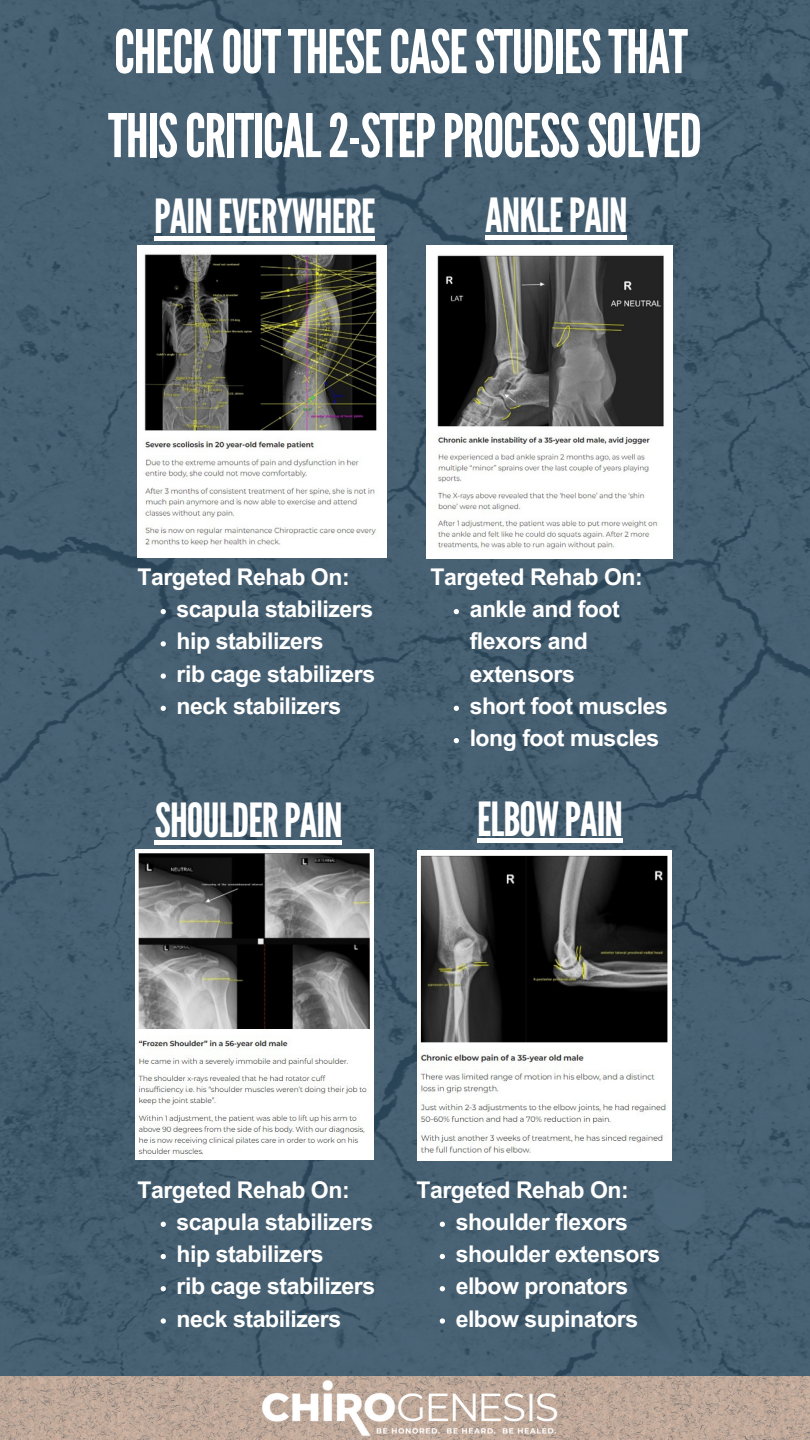
<style>
.page{position:relative;width:810px;height:1440px;background:#fff}
.page>*{position:absolute;margin:0;border:0;box-sizing:border-box;transform-origin:0 0}
.t1{font:60px/84px "League Gothic";letter-spacing:-.02em;color:#fff}
.t2{font:47px "League Gothic";letter-spacing:-.02em;color:#fff}
.t3{font:700 23px/32.2px "Arial MT Pro";letter-spacing:-.02em;color:#fff}
</style>
<div class="page">
<img style="left:0;top:0;width:810px;height:1376px">
<img style="left:0;top:1376px;width:810px;height:64px">
<img style="left:254px;top:1379px;width:311px;height:61px">
<img style="left:137px;top:246px;width:250px;height:311px">
<img style="left:427px;top:246px;width:245px;height:313px">
<img style="left:135px;top:850px;width:239px;height:310px">
<img style="left:418px;top:850px;width:254px;height:311px">
<hr style="left:155px;top:840px;width:187px;height:4px;background:#fff">
<div style="left:485px;top:235px;width:142px;height:5px;background:#fff"></div>
<hr style="left:477px;top:839px;width:145px;height:4px;background:#fff">
<div style="left:154px;top:236px;width:221px;height:5px;background:#fff"></div>
<svg style="left:440px;top:1222px;width:5px;height:5px"></svg>
<svg style="left:440px;top:1254px;width:5px;height:5px"></svg>
<svg style="left:440px;top:1286px;width:5px;height:5px"></svg>
<svg style="left:440px;top:1318px;width:5px;height:6px"></svg>
<svg style="left:161px;top:1222px;width:5px;height:5px"></svg>
<svg style="left:161px;top:1254px;width:5px;height:5px"></svg>
<svg style="left:161px;top:1286px;width:5px;height:5px"></svg>
<svg style="left:161px;top:1318px;width:5px;height:6px"></svg>
<svg style="left:454px;top:609px;width:5px;height:5px"></svg>
<svg style="left:454px;top:706px;width:5px;height:5px"></svg>
<svg style="left:454px;top:738px;width:5px;height:5px"></svg>
<svg style="left:161px;top:609px;width:5px;height:5px"></svg>
<svg style="left:161px;top:641px;width:5px;height:5px"></svg>
<svg style="left:161px;top:673px;width:5px;height:6px"></svg>
<svg style="left:161px;top:706px;width:5px;height:5px"></svg>
<h1 class="t1" style="left:108px;top:11px;width:595px">CHECKOUTTHESECASESTUDIESTHAT<br>THISCRITICAL2-STEPPROCESSSOLVED</h1>
<p class="t2" style="left:154px;top:190px;width:223px">PAINEVERYWHERE</p>
<h2 class="t2" style="left:485px;top:188px;width:144px">ANKLEPAIN</h2>
<p class="t3" style="left:137px;top:564px;width:214px">Targeted Rehab On:</p>
<p class="t3" style="left:177px;top:596px;width:198px">scapula stabilizers</p>
<p class="t3" style="left:177px;top:628px;width:149px">hip stabilizers</p>
<p class="t3" style="left:177px;top:660px;width:200px">rib cage stabilizers</p>
<h3 class="t3" style="left:177px;top:693px;width:166px">neck stabilizers</h3>
<h2 class="t2" style="left:155px;top:793px;width:190px">SHOULDERPAIN</h2>
<h2 class="t3" style="left:431px;top:564px;width:214px">Targeted Rehab On:</h2>
<p class="t3" style="left:470px;top:596px;width:152px">ankle and foot flexors and extensors</p>
<p class="t3" style="left:470px;top:693px;width:200px">short foot muscles</p>
<h3 class="t3" style="left:470px;top:725px;width:191px">long foot muscles</h3>
<p class="t2" style="left:477px;top:792px;width:148px">ELBOWPAIN</p>
<h3 class="t3" style="left:137px;top:1176px;width:214px">Targeted Rehab On:</h3>
<p class="t3" style="left:177px;top:1209px;width:198px">scapula stabilizers</p>
<p class="t3" style="left:177px;top:1241px;width:149px">hip stabilizers</p>
<p class="t3" style="left:177px;top:1273px;width:200px">rib cage stabilizers</p>
<h2 class="t3" style="left:177px;top:1305px;width:166px">neck stabilizers</h2>
<h3 class="t3" style="left:416px;top:1176px;width:214px">Targeted Rehab On:</h3>
<p class="t3" style="left:456px;top:1209px;width:174px">shoulder flexors</p>
<p class="t3" style="left:456px;top:1241px;width:206px">shoulder extensors</p>
<p class="t3" style="left:456px;top:1273px;width:174px">elbow pronators</p>
<p class="t3" style="left:456px;top:1305px;width:184px">elbow supinators</p>
</div>
